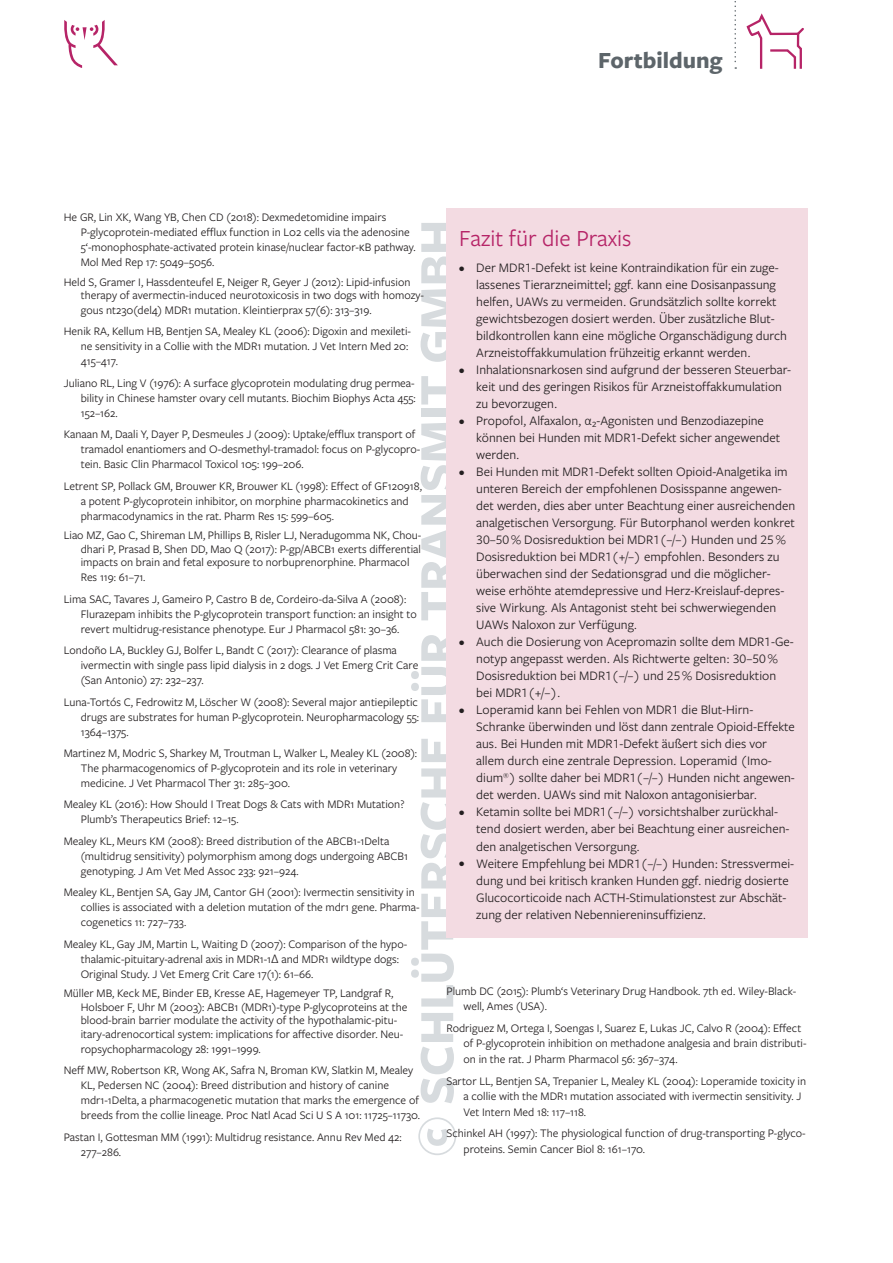
<style>
.page{position:relative;width:893px;height:1263px;background:#fff}
.page>*{position:absolute;margin:0;border:0;box-sizing:border-box;transform-origin:0 0}
.t1{font:700 51px "Freight Sans Pro";letter-spacing:-.005em;color:#d7dbde}
.t2{font:24px "Freight Sans Pro";color:#b62467}
.t3{font:700 24px "Freight Sans Pro";color:#5d656a}
.t4{font:13.5px/17px "Freight Sans Pro";color:#231f20}
.t5{font:12px/15px "Freight Sans Pro";color:#231f20}
.s1{font-family:"Calibri";font-weight:300;font-size:13.5px}
.s2{font-family:"Calibri";font-weight:300}
</style>
<div class="page">
<svg style="left:734px;top:1px;width:2px;height:68px"></svg>
<svg style="left:746px;top:13px;width:58px;height:56px"></svg>
<svg style="left:64px;top:20px;width:54px;height:48px"></svg>
<div style="left:446px;top:208px;width:362px;height:730px;background:#f3dbe2"></div>
<h2 class="t3" style="left:598px;top:44px;width:126px">Fortbildung</h2>
<p class="t5" style="left:81px;top:209px;width:336px;text-indent:-17px">He GR, Lin XK, Wang YB, Chen CD (2018): Dexmedetomidine impairs P‑glycoprotein‑mediated efflux function in L02 cells via the adenosine 5‘‑monophosphate‑activated protein kinase/nuclear factor‑<span class="s1">κ</span>B pathway.<br>Mol Med Rep 17: 5049–5056.</p>
<p class="t5" style="left:81px;top:274px;width:345px;line-height:13.5px;text-indent:-17px">Held S, Gramer I, Hassdenteufel E, Neiger R, Geyer J (2012): Lipid-infusion therapy of avermectin-induced neurotoxicosis in two dogs with homozy-</p>
<p class="t5" style="left:64px;top:299px;width:349px;line-height:21.5px;text-indent:17px">gous nt230(del4) MDR1 mutation. Kleintierprax 57(6): 313–319.<br>Henik RA, Kellum HB, Bentjen SA, Mealey KL (2006): Digoxin and mexileti-</p>
<p class="t5" style="left:81px;top:338px;width:329px">ne sensitivity in a Collie with the MDR1 mutation. J Vet Intern Med 20:<br>415–417.</p>
<p class="t5" style="left:81px;top:375px;width:336px;text-align:justify;text-indent:-17px">Juliano RL, Ling V (1976): A surface glycoprotein modulating drug permea&shy;bility in Chinese hamster ovary cell mutants. Biochim Biophys Acta 455:<br>152–162.</p>
<p class="t5" style="left:81px;top:426px;width:341px;text-indent:-17px">Kanaan M, Daali Y, Dayer P, Desmeules J (2009): Uptake/efflux transport of tramadol enantiomers and O-desmethyl-tramadol: focus on P-glycopro&shy;tein. Basic Clin Pharmacol Toxicol 105: 199–206.</p>
<p class="t5" style="left:81px;top:478px;width:343px;text-indent:-17px">Letrent SP, Pollack GM, Brouwer KR, Brouwer KL (1998): Effect of GF120918, a potent P-glycoprotein inhibitor, on morphine pharmacokinetics and pharmacodynamics in the rat. Pharm Res 15: 599–605.</p>
<p class="t5" style="left:81px;top:528px;width:342px;line-height:13.5px;text-align:justify;text-indent:-17px">Liao MZ, Gao C, Shireman LM, Phillips B, Risler LJ, Neradugomma NK, Chou&shy;dhari P, Prasad B, Shen DD, Mao Q (2017): P-gp/ABCB1 exerts differential impacts on brain and fetal exposure to norbuprenorphine. Pharmacol</p>
<p class="t5" style="left:64px;top:566px;width:344px;line-height:21.5px;text-indent:17px">Res 119: 61–71.<br>Lima SAC, Tavares J, Gameiro P, Castro B de, Cordeiro-da-Silva A (2008):</p>
<p class="t5" style="left:81px;top:606px;width:338px">Flurazepam inhibits the P-glycoprotein transport function: an insight to revert multidrug-resistance phenotype. Eur J Pharmacol 581: 30–36.</p>
<p class="t5" style="left:81px;top:642px;width:339px;text-indent:-17px">Londoño LA, Buckley GJ, Bolfer L, Bandt C (2017): Clearance of plasma ivermectin with single pass lipid dialysis in 2 dogs. J Vet Emerg Crit Care (San Antonio) 27: 232–237.</p>
<p class="t5" style="left:81px;top:694px;width:340px;text-align:justify;text-indent:-17px">Luna-Tortós C, Fedrowitz M, Löscher W (2008): Several major antiepileptic drugs are substrates for human P-glycoprotein. Neuropharmacology 55:<br>1364–1375.</p>
<p class="t5" style="left:81px;top:745px;width:338px;text-indent:-17px">Martinez M, Modric S, Sharkey M, Troutman L, Walker L, Mealey KL (2008):<br>The pharmacogenomics of P-glycoprotein and its role in veterinary medicine. J Vet Pharmacol Ther 31: 285–300.</p>
<p class="t5" style="left:81px;top:796px;width:325px;text-indent:-17px">Mealey KL (2016): How Should I Treat Dogs &amp; Cats with MDR1 Mutation?<br>Plumb’s Therapeutics Brief: 12–15.</p>
<p class="t5" style="left:81px;top:833px;width:329px;text-indent:-17px">Mealey KL, Meurs KM (2008): Breed distribution of the ABCB1-1Delta (multidrug sensitivity) polymorphism among dogs undergoing ABCB1 genotyping. J Am Vet Med Assoc 233: 921–924.</p>
<p class="t5" style="left:81px;top:884px;width:340px;text-indent:-17px">Mealey KL, Bentjen SA, Gay JM, Cantor GH (2001): Ivermectin sensitivity in collies is associated with a deletion mutation of the mdr1 gene. Pharma&shy;cogenetics 11: 727–733.</p>
<p class="t5" style="left:81px;top:936px;width:328px;text-indent:-17px">Mealey KL, Gay JM, Martin L, Waiting D (2007): Comparison of the hypo&shy;thalamic-pituitary-adrenal axis in MDR1-1<span class="s1">Δ</span> and MDR1 wildtype dogs:<br>Original Study. J Vet Emerg Crit Care 17(1): 61–66.</p>
<p class="t5" style="left:81px;top:986px;width:328px;line-height:13.5px;text-indent:-17px">Müller MB, Keck ME, Binder EB, Kresse AE, Hagemeyer TP, Landgraf R, Holsboer F, Uhr M (2003): ABCB1 (MDR1)-type P-glycoproteins at the blood-brain barrier modulate the activity of the hypothalamic-pitu&shy;itary-adrenocortical system: implications for affective disorder. Neu-</p>
<p class="t5" style="left:64px;top:1038px;width:351px;line-height:21.3px;text-indent:17px">ropsychopharmacology 28: 1991–1999.<br>Neff MW, Robertson KR, Wong AK, Safra N, Broman KW, Slatkin M, Mealey</p>
<p class="t5" style="left:81px;top:1077px;width:341px">KL, Pedersen NC (2004): Breed distribution and history of canine mdr1-1Delta, a pharmacogenetic mutation that marks the emergence of breeds from the collie lineage. Proc Natl Acad Sci U S A 101: 11725–11730.</p>
<p class="t5" style="left:81px;top:1129px;width:322px;text-indent:-17px">Pastan I, Gottesman MM (1991): Multidrug resistance. Annu Rev Med 42:<br>277–286.</p>
<h1 class="t1" style="left:401px;top:1157px;width:938px;rotate:-90deg">© SCHLÜTERSCHE FÜR TRANSMIT GMBH</h1>
<h2 class="t2" style="left:459px;top:222px;width:174px">Fazit für die Praxis</h2>
<p class="t4" style="left:476px;top:259px;width:320px">Der MDR1-Defekt ist keine Kontraindikation für ein zuge&shy;lassenes Tierarzneimittel; ggf. kann eine Dosisanpassung helfen, UAWs zu vermeiden. Grundsätzlich sollte korrekt gewichtsbezogen dosiert werden. Über zusätzliche Blut&shy;bildkontrollen kann eine mögliche Organschädigung durch Arzneistoffakkumulation frühzeitig erkannt werden.<br>Inhalationsnarkosen sind aufgrund der besseren Steuerbar&shy;keit und des geringen Risikos für Arzneistoffakkumulation zu bevorzugen.<br>Propofol, Alfaxalon, <span class="s2">α</span>₂-Agonisten und Benzodiazepine können bei Hunden mit MDR1-Defekt sicher angewendet werden.<br>Bei Hunden mit MDR1-Defekt sollten Opioid-Analgetika im unteren Bereich der empfohlenen Dosisspanne angewen&shy;det werden, dies aber unter Beachtung einer ausreichenden analgetischen Versorgung. Für Butorphanol werden konkret 30–50 % Dosisreduktion bei MDR1(–/–) Hunden und 25 % Dosisreduktion bei MDR1(+/–) empfohlen. Besonders zu überwachen sind der Sedationsgrad und die möglicher&shy;weise erhöhte atemdepressive und Herz-Kreislauf-depres&shy;sive Wirkung. Als Antagonist steht bei schwerwiegenden UAWs Naloxon zur Verfügung.<br>Auch die Dosierung von Acepromazin sollte dem MDR1-Ge&shy;notyp angepasst werden. Als Richtwerte gelten: 30–50 % Dosisreduktion bei MDR1(–/–) und 25 % Dosisreduktion bei MDR1(+/–).<br>Loperamid kann bei Fehlen von MDR1 die Blut-Hirn-Schranke überwinden und löst dann zentrale Opioid-Effekte aus. Bei Hunden mit MDR1-Defekt äußert sich dies vor allem durch eine zentrale Depression. Loperamid (Imo&shy;dium<sup>®</sup>) sollte daher bei MDR1(–/–) Hunden nicht angewen&shy;det werden. UAWs sind mit Naloxon antagonisierbar.<br>Ketamin sollte bei MDR1(–/–) vorsichtshalber zurückhal&shy;tend dosiert werden, aber bei Beachtung einer ausreichen&shy;den analgetischen Versorgung.<br>Weitere Empfehlung bei MDR1(–/–) Hunden: Stressvermei&shy;dung und bei kritisch kranken Hunden ggf. niedrig dosierte Glucocorticoide nach ACTH-Stimulationstest zur Abschät&shy;zung der relativen Nebenniereninsuffizienz.</p>
<p class="t5" style="left:463px;top:983px;width:334px;text-indent:-17px">Plumb DC (2015): Plumb‘s Veterinary Drug Handbook. 7th ed. Wiley-Black&shy;well, Ames (USA).</p>
<p class="t5" style="left:463px;top:1020px;width:345px;line-height:15.5px;text-indent:-17px">Rodriguez M, Ortega I, Soengas I, Suarez E, Lukas JC, Calvo R (2004): Effect of P-glycoprotein inhibition on methadone analgesia and brain distributi&shy;on in the rat. J Pharm Pharmacol 56: 367–374.</p>
<p class="t5" style="left:463px;top:1072px;width:344px;line-height:15.5px;text-indent:-17px">Sartor LL, Bentjen SA, Trepanier L, Mealey KL (2004): Loperamide toxicity in a collie with the MDR1 mutation associated with ivermectin sensitivity. J<br>Vet Intern Med 18: 117–118.</p>
<p class="t5" style="left:463px;top:1125px;width:344px;text-indent:-17px">Schinkel AH (1997): The physiological function of drug-transporting P-glyco&shy;proteins. Semin Cancer Biol 8: 161–170.</p>
</div>
